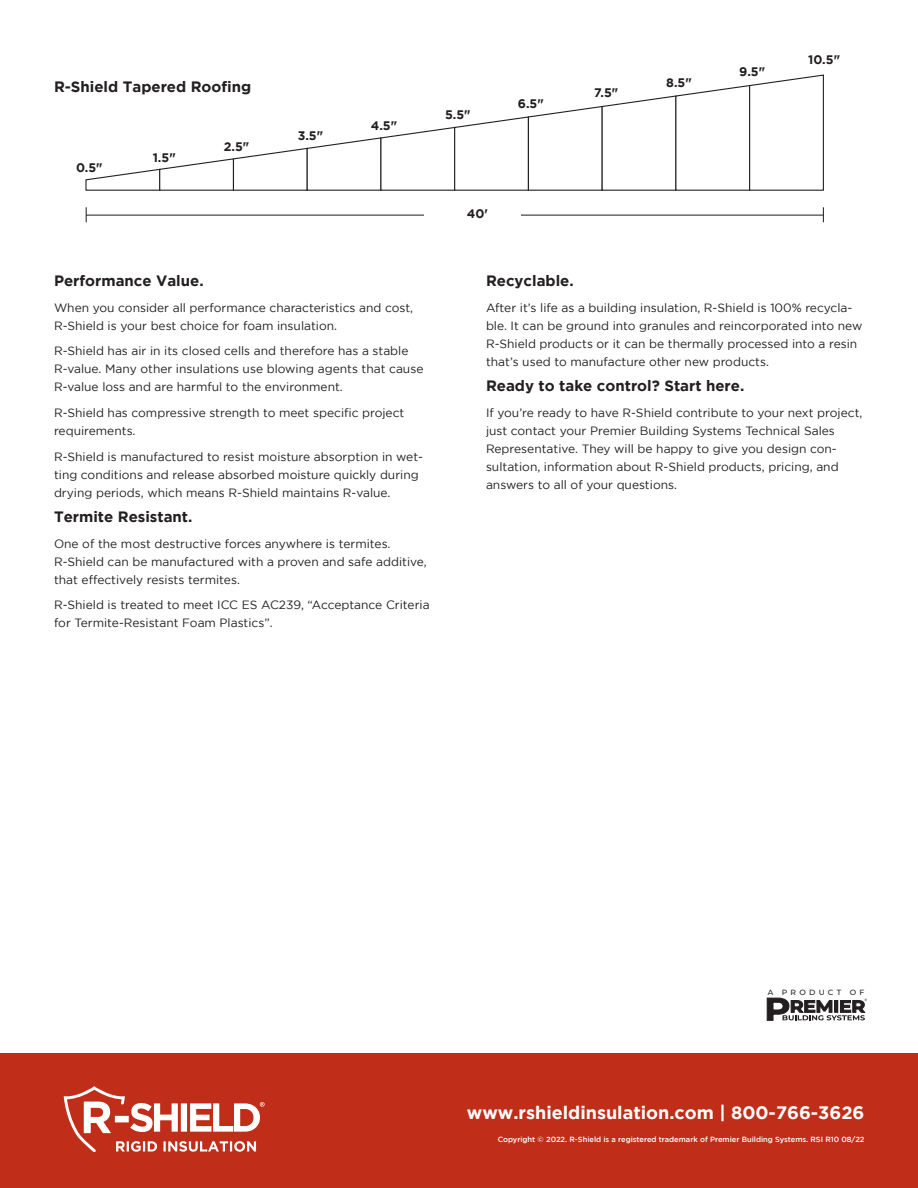
<style>
.page{position:relative;width:918px;height:1188px;background:#fff}
.page>*{position:absolute;margin:0;border:0;box-sizing:border-box;transform-origin:0 0}
.t1{font:700 18px "Gotham";color:#fff}
.t2{font:700 15px "Gotham";color:#231f20}
.t3{font:700 12.45px "Gotham";color:#231f20}
.t4{font:12px/18px "Gotham";color:#231f20}
.t5{font:500 7.5px "Gotham";color:#fff}
.t6{font:500 7.5px "Montserrat";letter-spacing:.42em;color:#231f20}
.t7{font:500 3.45px "Montserrat";color:#231f20}
</style>
<div class="page">
<div style="left:0;top:1053px;width:918px;height:135px;background:#c02d19"></div>
<svg style="left:64px;top:1086px;width:201px;height:66px"></svg>
<svg style="left:767px;top:998px;width:98px;height:23px"></svg>
<svg style="left:85px;top:74px;width:739px;height:117px"></svg>
<hr style="left:86px;top:215px;width:737px;height:1px;background:#231f20">
<div style="left:424px;top:201px;width:97px;height:27px;background:#fff"></div>
<svg style="left:86px;top:207px;width:1px;height:15px"></svg>
<svg style="left:823px;top:207px;width:1px;height:15px"></svg>
<p class="t2" style="left:54px;top:78px;width:199px">R-Shield Tapered Roofing</p>
<p class="t3" style="left:76px;top:160px;width:28px">0.5"</p>
<p class="t3" style="left:153px;top:150px;width:25px">1.5"</p>
<p class="t3" style="left:224px;top:140px;width:27px">2.5"</p>
<p class="t3" style="left:298px;top:129px;width:27px">3.5"</p>
<p class="t3" style="left:371px;top:118px;width:28px">4.5"</p>
<p class="t3" style="left:445px;top:108px;width:27px">5.5"</p>
<p class="t3" style="left:518px;top:97px;width:27px">6.5"</p>
<p class="t3" style="left:467px;top:207px;width:23px">40'</p>
<p class="t3" style="left:594px;top:86px;width:26px">7.5"</p>
<p class="t3" style="left:666px;top:75px;width:27px">8.5"</p>
<p class="t3" style="left:739px;top:65px;width:27px">9.5"</p>
<p class="t3" style="left:808px;top:53px;width:33px">10.5"</p>
<p class="t2" style="left:54px;top:272px;width:151px">Performance Value.</p>
<p class="t4" style="left:54px;top:298px;width:361px">When you consider all performance characteristics and cost,<br>R-Shield is your best choice for foam insulation.</p>
<p class="t4" style="left:54px;top:342px;width:371px">R-Shield has air in its closed cells and therefore has a stable<br>R-value. Many other insulations use blowing agents that cause<br>R-value loss and are harmful to the environment.</p>
<p class="t4" style="left:54px;top:404px;width:352px">R-Shield has compressive strength to meet specific project requirements.</p>
<p class="t4" style="left:54px;top:447px;width:371px">R-Shield is manufactured to resist moisture absorption in wet&shy;ting conditions and release absorbed moisture quickly during drying periods, which means R-Shield maintains R-value.</p>
<p class="t2" style="left:54px;top:508px;width:140px">Termite Resistant.</p>
<p class="t4" style="left:54px;top:534px;width:374px">One of the most destructive forces anywhere is termites.<br>R-Shield can be manufactured with a proven and safe additive, that effectively resists termites.</p>
<p class="t4" style="left:54px;top:596px;width:377px">R-Shield is treated to meet ICC ES AC239, “Acceptance Criteria for Termite-Resistant Foam Plastics”.</p>
<p class="t2" style="left:486px;top:272px;width:89px">Recyclable.</p>
<p class="t4" style="left:486px;top:298px;width:378px">After it’s life as a building insulation, R-Shield is 100% recycla&shy;ble. It can be ground into granules and reincorporated into new R-Shield products or it can be thermally processed into a resin that’s used to manufacture other new products.</p>
<p class="t2" style="left:486px;top:377px;width:260px">Ready to take control? Start here.</p>
<p class="t4" style="left:486px;top:404px;width:378px">If you’re ready to have R-Shield contribute to your next project, just contact your Premier Building Systems Technical Sales Representative. They will be happy to give you design con&shy;sultation, information about R-Shield products, pricing, and answers to all of your questions.</p>
<p class="t6" style="left:768px;top:987px;width:98px">A PRODUCT OF</p>
<p class="t7" style="left:865px;top:998px;width:4px">®</p>
<h1 class="t1" style="left:467px;top:1102px;width:399px">www.rshieldinsulation.com | 800-766-3626</h1>
<p class="t5" style="left:498px;top:1135px;width:368px">Copyright © 2022. R-Shield is a registered trademark of Premier Building Systems. RSI R10 08/22</p>
</div>
